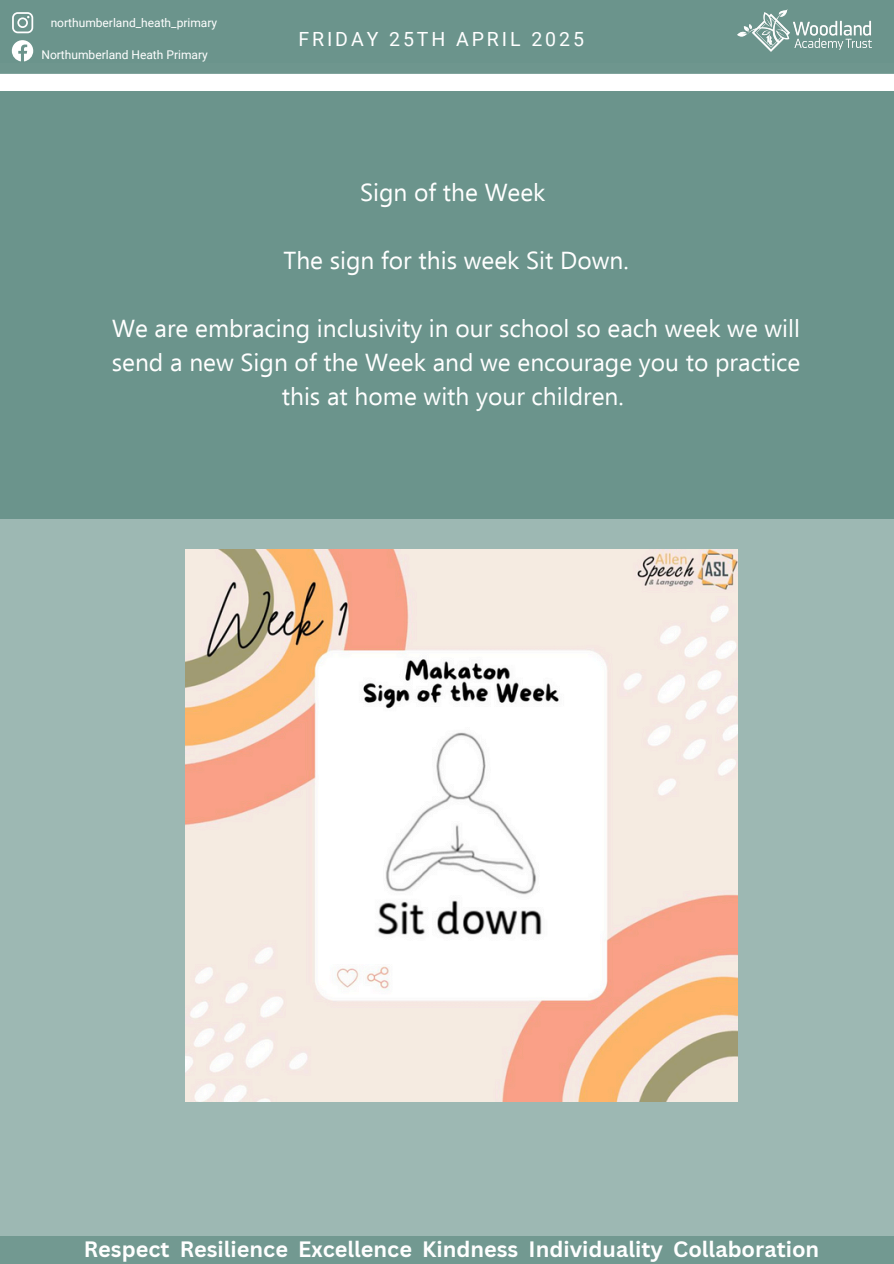
<style>
.page{position:relative;width:894px;height:1264px;background:#fff}
.page>*{position:absolute;margin:0;border:0;box-sizing:border-box;transform-origin:0 0}
.t1{font:24.6px/33.9px "Ebrima";color:#fff;text-align:center}
.t2{font:700 21.6px "Canva Sans";color:#fff}
.t3{font:19.5px "Roboto";letter-spacing:.15em;color:#fff}
.t4{font:12px "Roboto";color:#fff}
</style>
<div class="page">
<div style="left:0;top:0;width:893px;height:73px;background:#6b948c"></div>
<img style="left:737px;top:9px;width:134px;height:43px">
<div style="left:0;top:198px;width:893px;height:1065px;background:#9db8b3"></div>
<div style="left:0;top:91px;width:893px;height:428px;background:#6b948c"></div>
<div style="left:0;top:1236px;width:893px;height:27px;background:#729991"></div>
<svg style="left:12px;top:40px;width:21px;height:21px"></svg>
<svg style="left:12px;top:12px;width:21px;height:21px"></svg>
<img style="left:185px;top:549px;width:551px;height:552px">
<p class="t4" style="left:51px;top:16px;width:168px">northumberland_heath_primary</p>
<p class="t4" style="left:41px;top:48px;width:168px">Northumberland Heath Primary</p>
<p class="t3" style="left:298px;top:27px;width:287px">FRIDAY 25TH APRIL 2025</p>
<p class="t1" style="left:360px;top:174px;width:187px">Sign of the Week</p>
<p class="t1" style="left:283px;top:242px;width:346px">The sign for this week Sit Down.</p>
<p class="t1" style="left:112px;top:310px;width:690px">We are embracing inclusivity in our school so each week we will send a new Sign of the Week and we encourage you to practice this at home with your children.</p>
<p class="t2" style="left:84px;top:1233px;width:736px">Respect Resilience Excellence Kindness Individuality Collaboration</p>
</div>
